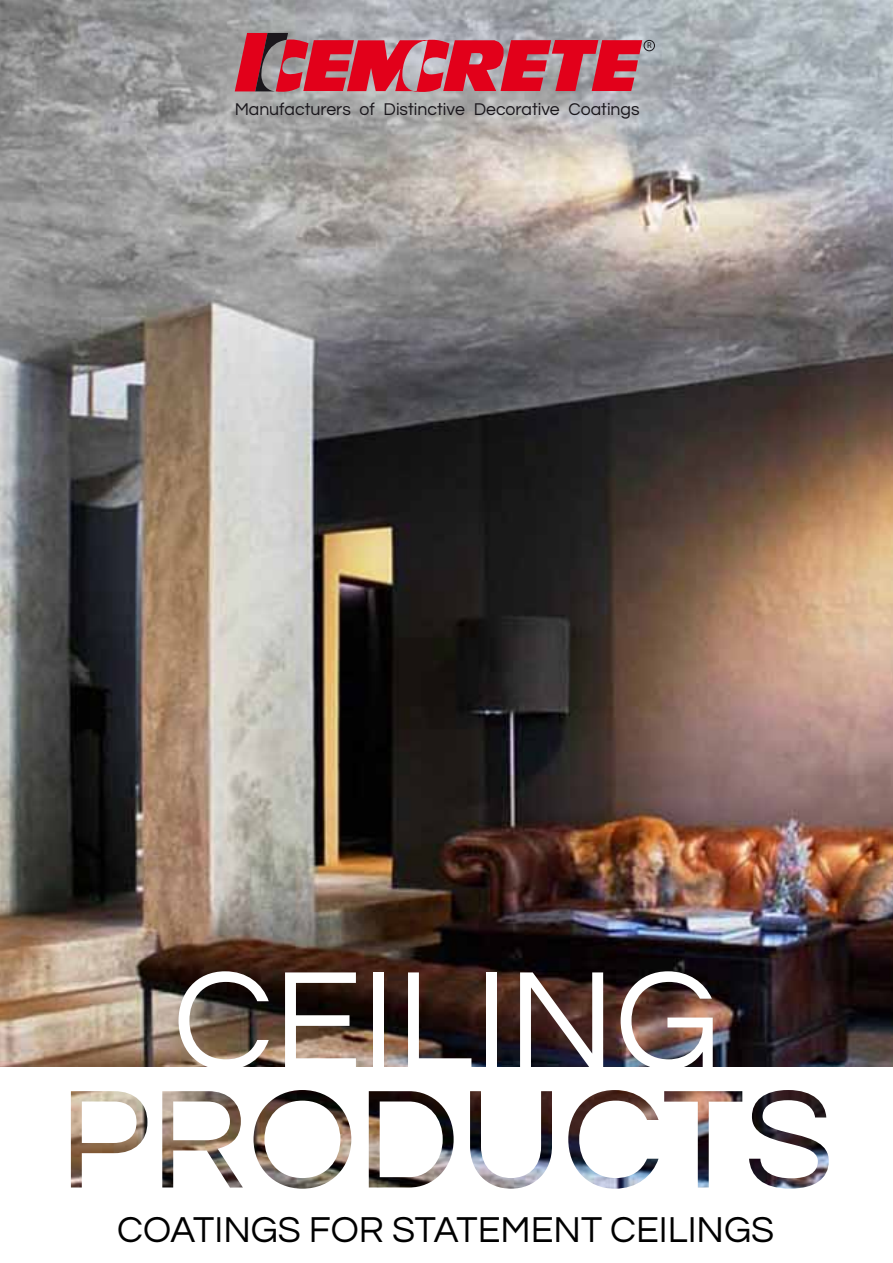
<style>
.page{position:relative;width:893px;height:1263px;background:#fff}
.page>*{position:absolute;margin:0;border:0;box-sizing:border-box;transform-origin:0 0}
.t1{font:145.5px "Questrial";color:#fff}
.t2{font:37.5px "Questrial";letter-spacing:-.005em;color:#000}
.t3{font:17.7px "Questrial";color:#1a171c}
.t4{font:8.55px "Myriad";color:#1a171c}
</style>
<div class="page">
<img style="left:0;top:0;width:893px;height:1067px">
<svg style="left:235px;top:33px;width:407px;height:59px;background:#c74354"></svg>
<div style="left:644px;top:40px;width:11px;height:11px;border:1px solid #1a171c;border-radius:50%"></div>
<img style="left:71px;top:1090px;width:758px;height:99px">
<p class="t4" style="left:647px;top:41px;width:6px">R</p>
<p class="t3" style="left:235px;top:100px;width:406px">Manufacturers of Distinctive Decorative Coatings</p>
<h1 class="t1" style="left:173px;top:949px;width:549px">ceiling</h1>
<h2 class="t2" style="left:117px;top:1211px;width:514px">COATINGS FOR STATEMENT CEILING</h2>
<h2 class="t2" style="left:751px;top:1211px;width:25px">S</h2>
</div>
